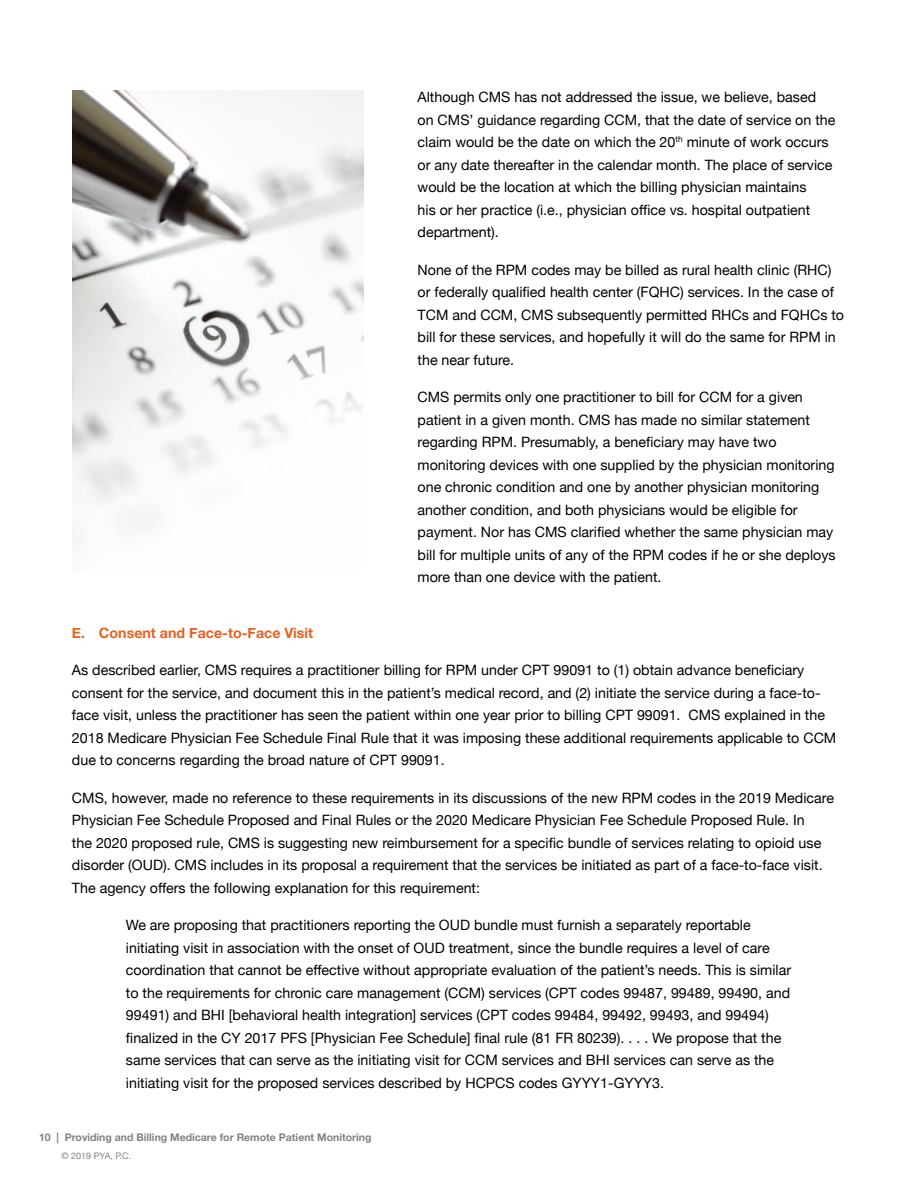
<style>
.page{position:relative;width:918px;height:1188px;background:#fff}
.page>*{position:absolute;margin:0;border:0;box-sizing:border-box;transform-origin:0 0}
.t1{font:14.25px/22.5px "Helvetica Neue";color:#000}
.t2{font:700 14.25px "Helvetica Neue";color:#e76120}
.t3{font:700 10.5px "Helvetica Neue";color:#808285}
.t4{font:9px "Helvetica Neue";color:#808285}
</style>
<div class="page">
<img style="left:72px;top:90px;width:292px;height:460px">
<p class="t1" style="left:418px;top:87px;width:419px">Although CMS has not addressed the issue, we believe, based on CMS’ guidance regarding CCM, that the date of service on the claim would be the date on which the 20<sup>th</sup> minute of work occurs or any date thereafter in the calendar month. The place of service would be the location at which the billing physician maintains<br>his or her practice (i.e., physician office vs. hospital outpatient department).</p>
<p class="t1" style="left:418px;top:259px;width:428px">None of the RPM codes may be billed as rural health clinic (RHC) or federally qualified health center (FQHC) services. In the case of TCM and CCM, CMS subsequently permitted RHCs and FQHCs to bill for these services, and hopefully it will do the same for RPM in the near future.</p>
<p class="t1" style="left:418px;top:387px;width:420px">CMS permits only one practitioner to bill for CCM for a given patient in a given month. CMS has made no similar statement regarding RPM. Presumably, a beneficiary may have two monitoring devices with one supplied by the physician monitoring one chronic condition and one by another physician monitoring another condition, and both physicians would be eligible for payment. Nor has CMS clarified whether the same physician may bill for multiple units of any of the RPM codes if he or she deploys more than one device with the patient.</p>
<p class="t2" style="left:72px;top:621px;width:243px">E. Consent and Face-to-Face Visit</p>
<p class="t1" style="left:72px;top:660px;width:766px">As described earlier, CMS requires a practitioner billing for RPM under CPT 99091 to (1) obtain advance beneficiary consent for the service, and document this in the patient’s medical record, and (2) initiate the service during a face-to&shy;face visit, unless the practitioner has seen the patient within one year prior to billing CPT 99091. CMS explained in the 2018 Medicare Physician Fee Schedule Final Rule that it was imposing these additional requirements applicable to CCM due to concerns regarding the broad nature of CPT 99091.</p>
<p class="t1" style="left:72px;top:787px;width:764px">CMS, however, made no reference to these requirements in its discussions of the new RPM codes in the 2019 Medicare Physician Fee Schedule Proposed and Final Rules or the 2020 Medicare Physician Fee Schedule Proposed Rule. In<br>the 2020 proposed rule, CMS is suggesting new reimbursement for a specific bundle of services relating to opioid use disorder (OUD). CMS includes in its proposal a requirement that the services be initiated as part of a face-to-face visit.<br>The agency offers the following explanation for this requirement:</p>
<p class="t1" style="left:126px;top:915px;width:667px">We are proposing that practitioners reporting the OUD bundle must furnish a separately reportable initiating visit in association with the onset of OUD treatment, since the bundle requires a level of care coordination that cannot be effective without appropriate evaluation of the patient’s needs. This is similar to the requirements for chronic care management (CCM) services (CPT codes 99487, 99489, 99490, and 99491) and BHI [behavioral health integration] services (CPT codes 99484, 99492, 99493, and 99494) finalized in the CY 2017 PFS [Physician Fee Schedule] final rule (81 FR 80239). . . . We propose that the same services that can serve as the initiating visit for CCM services and BHI services can serve as the initiating visit for the proposed services described by HCPCS codes GYYY1-GYYY3.</p>
<p class="t3" style="left:39px;top:1129px;width:334px">10 | Providing and Billing Medicare for Remote Patient Monitoring</p>
<p class="t4" style="left:62px;top:1150px;width:71px">© 2019 PYA, P.C.</p>
</div>
